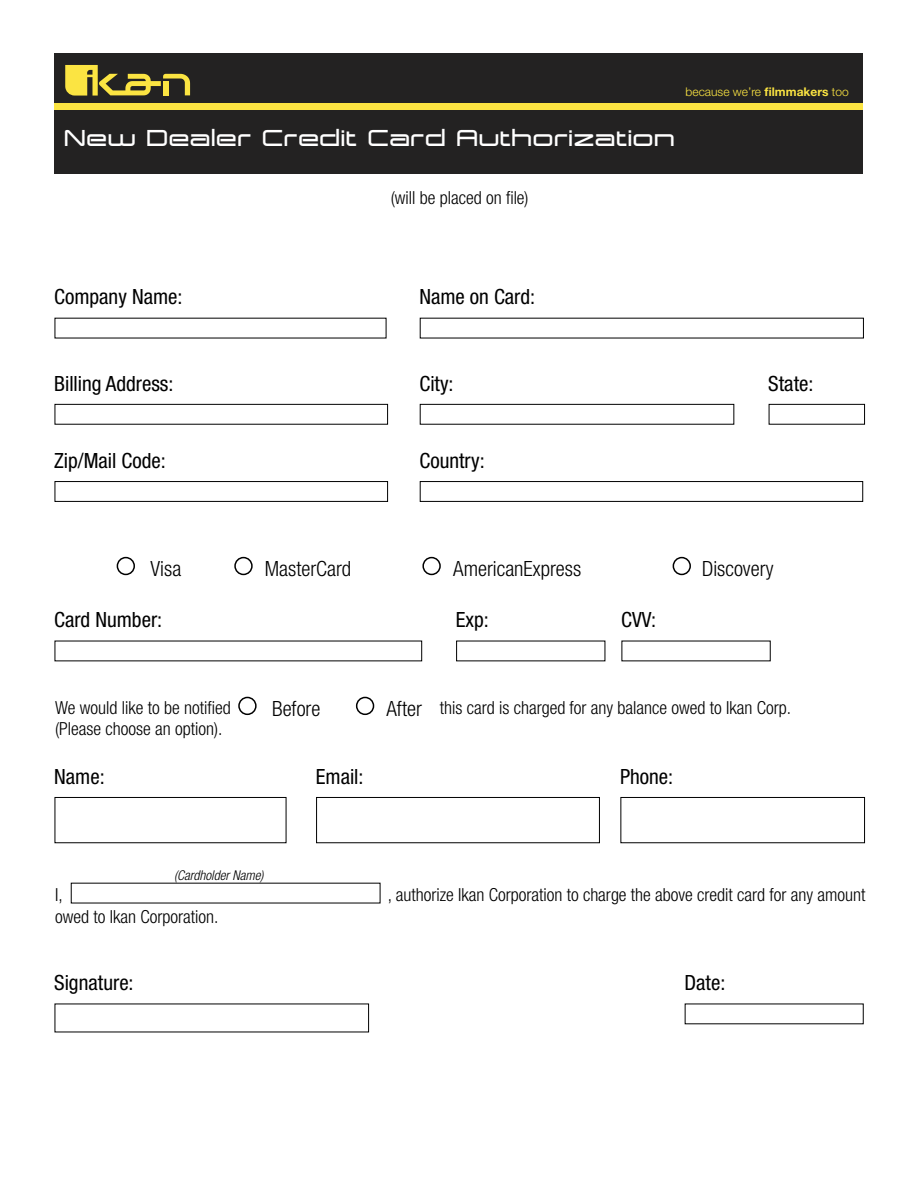
<style>
.page{position:relative;width:918px;height:1188px;background:#fff}
.page>*{position:absolute;margin:0;border:0;box-sizing:border-box;transform-origin:0 0}
.t1{font:700 22.5px "Expansiva";color:#fff}
.t2{font:condensed 21px "Helvetica Neue LT Std";color:#000}
.t3{font:300 condensed 21px "Helvetica Neue LT Std";color:#000}
.t4{font:300 condensed 18px "Helvetica Neue LT Std";color:#000}
.t5{font:italic 300 condensed 13.5px "Helvetica Neue LT Std";color:#000}
.t6{font:300 12px "Helvetica Neue LT Std";color:#fbe442}
.s1{font-weight:700}
</style>
<div class="page">
<div style="left:55px;top:404px;width:333px;height:20px;border:1px solid #000"></div>
<div style="left:55px;top:797px;width:231px;height:46px;border:1px solid #000"></div>
<div style="left:55px;top:481px;width:333px;height:21px;border:1px solid #000"></div>
<div style="left:420px;top:404px;width:314px;height:20px;border:1px solid #000"></div>
<div style="left:316px;top:797px;width:284px;height:46px;border:1px solid #000"></div>
<div style="left:420px;top:481px;width:443px;height:21px;border:1px solid #000"></div>
<div style="left:769px;top:404px;width:96px;height:20px;border:1px solid #000"></div>
<div style="left:621px;top:797px;width:244px;height:46px;border:1px solid #000"></div>
<div style="left:117px;top:557px;width:18px;height:18px;border:2px solid #000;border-radius:50%"></div>
<div style="left:238px;top:697px;width:19px;height:18px;border:2px solid #000;border-radius:50%"></div>
<div style="left:234px;top:557px;width:19px;height:18px;border:2px solid #000;border-radius:50%"></div>
<div style="left:356px;top:697px;width:18px;height:18px;border:2px solid #000;border-radius:50%"></div>
<div style="left:422px;top:557px;width:19px;height:18px;border:2px solid #000;border-radius:50%"></div>
<div style="left:673px;top:557px;width:18px;height:18px;border:2px solid #000;border-radius:50%"></div>
<div style="left:55px;top:53px;width:808px;height:121px;background:#232222"></div>
<div style="left:55px;top:103px;width:808px;height:6px;background:#fbe442"></div>
<svg style="left:65px;top:65px;width:125px;height:31px"></svg>
<p class="t6" style="left:686px;top:85px;width:165px">because we’re <span class="s1">filmmakers</span> too</p>
<p class="t1" style="left:65px;top:123px;width:613px">New Dealer Credit Card Authorization</p>
<p class="t4" style="left:391px;top:188px;width:139px">(will be placed on file)</p>
<p class="t2" style="left:54px;top:285px;width:130px">Company Name:</p>
<p class="t2" style="left:419px;top:285px;width:117px">Name on Card:</p>
<p class="t2" style="left:54px;top:371px;width:121px">Billing Address:</p>
<p class="t2" style="left:54px;top:448px;width:113px">Zip/Mail Code:</p>
<p class="t2" style="left:419px;top:371px;width:36px">City:</p>
<p class="t2" style="left:419px;top:448px;width:67px">Country:</p>
<p class="t2" style="left:768px;top:371px;width:47px">State:</p>
<p class="t3" style="left:151px;top:556px;width:32px">Visa</p>
<p class="t2" style="left:54px;top:608px;width:110px">Card Number:</p>
<p class="t3" style="left:265px;top:556px;width:88px">MasterCard</p>
<p class="t3" style="left:453px;top:556px;width:129px">AmericanExpress</p>
<p class="t3" style="left:702px;top:556px;width:73px">Discovery</p>
<p class="t2" style="left:456px;top:608px;width:35px">Exp:</p>
<p class="t2" style="left:621px;top:608px;width:36px">CVV:</p>
<p class="t3" style="left:272px;top:696px;width:50px">Before</p>
<p class="t3" style="left:386px;top:696px;width:37px">After</p>
<p class="t4" style="left:55px;top:697px;width:177px">We would like to be notified</p>
<p class="t4" style="left:440px;top:697px;width:353px">this card is charged for any balance owed to Ikan Corp.</p>
<p class="t4" style="left:55px;top:719px;width:169px">(Please choose an option).</p>
<p class="t2" style="left:54px;top:764px;width:52px">Name:</p>
<p class="t5" style="left:174px;top:867px;width:91px">(Cardholder Name)</p>
<p class="t2" style="left:316px;top:764px;width:49px">Email:</p>
<p class="t2" style="left:620px;top:764px;width:55px">Phone:</p>
<p class="t4" style="left:55px;top:884px;width:9px">I,</p>
<p class="t4" style="left:388px;top:884px;width:479px">, authorize Ikan Corporation to charge the above credit card for any amount</p>
<p class="t4" style="left:55px;top:906px;width:165px">owed to Ikan Corporation.</p>
<p class="t2" style="left:54px;top:971px;width:81px">Signature:</p>
<p class="t2" style="left:684px;top:971px;width:43px">Date:</p>
</div>
